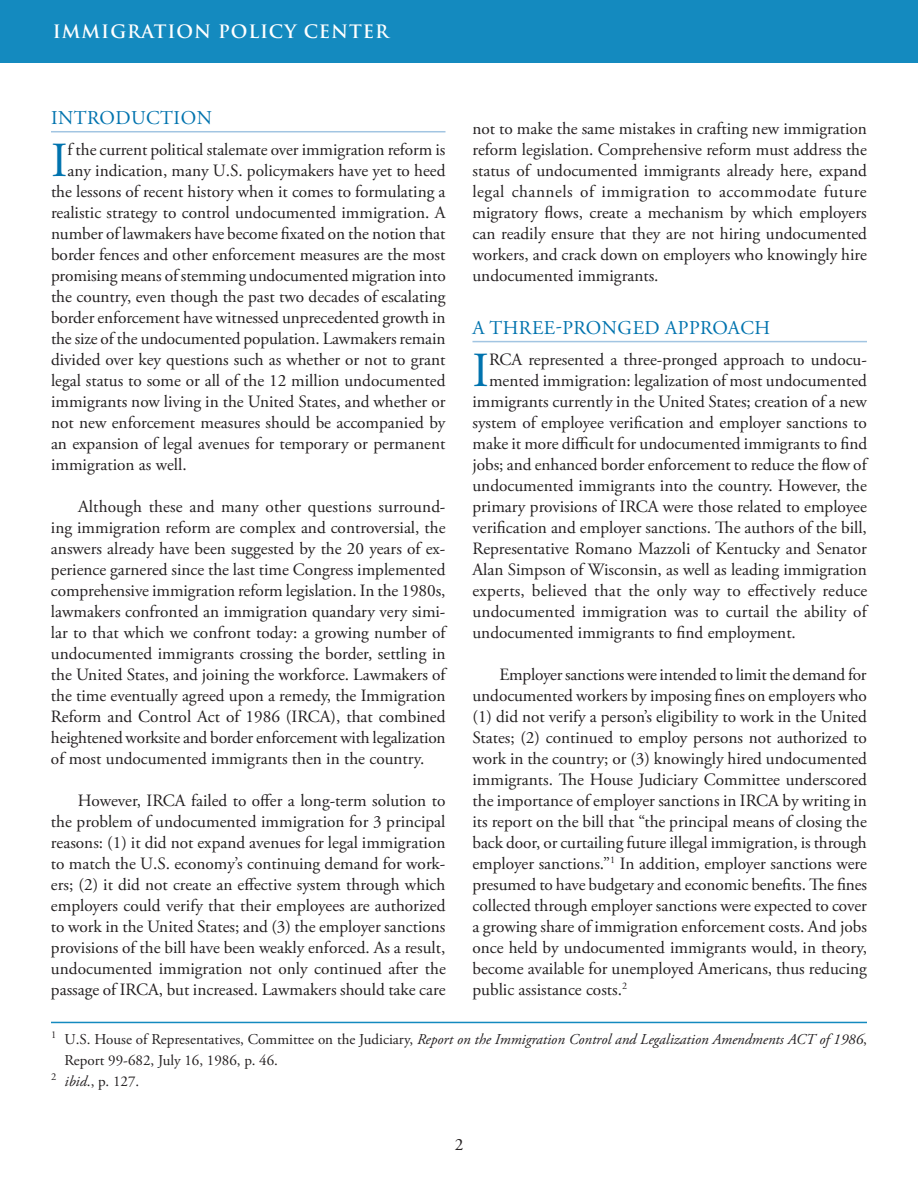
<style>
.page{position:relative;width:918px;height:1188px;background:#fff}
.page>*{position:absolute;margin:0;border:0;box-sizing:border-box;transform-origin:0 0}
.t1{font:48.9px "Adobe Garamond";color:#0073ae}
.t2{font:19.5px "Adobe Garamond Pro";letter-spacing:.025em;color:#0073ae}
.t3{font:700 18px "Trajan Pro";letter-spacing:.05em;color:#fff}
.t4{font:17.25px/21px "Adobe Garamond Pro";color:#231f20;text-align:justify}
.t5{font:italic 15px "Adobe Garamond Pro";color:#231f20}
.t6{font:15px "Adobe Garamond Pro";color:#231f20}
.s1{font-style:normal}
.s2{font-style:italic}
</style>
<div class="page">
<div style="left:0;top:0;width:918px;height:62px;background:#148abf"></div>
<hr style="left:51px;top:1022px;width:816px;height:1px;background:#148abf">
<hr style="left:51px;top:131px;width:395px;height:1px;background:#a2c5e2">
<hr style="left:472px;top:341px;width:395px;height:1px;background:#a2c5e2">
<p class="t3" style="left:53px;top:21px;width:337px">IMMIGRATION POLICY CENTER</p>
<p class="t2" style="left:51px;top:106px;width:162px">INTRODUCTION</p>
<h1 class="t1" style="left:51px;top:135px;width:18px">I</h1>
<p class="t4" style="left:68px;top:140px;width:379px">f the current political stalemate over immigration reform is</p>
<p class="t4" style="left:68px;top:161px;width:379px">any indication, many U.S. policymakers have yet to heed</p>
<p class="t4" style="left:51px;top:182px;width:396px">the lessons of recent history when it comes to formulating a</p>
<p class="t4" style="left:51px;top:203px;width:396px">realistic strategy to control undocumented immigration. A</p>
<p class="t4" style="left:51px;top:224px;width:396px">number of lawmakers have become fixated on the notion that</p>
<p class="t4" style="left:51px;top:245px;width:396px">border fences and other enforcement measures are the most</p>
<p class="t4" style="left:51px;top:266px;width:396px">promising means of stemming undocumented migration into</p>
<p class="t4" style="left:51px;top:287px;width:396px">the country, even though the past two decades of escalating</p>
<p class="t4" style="left:51px;top:308px;width:396px">border enforcement have witnessed unprecedented growth in</p>
<p class="t4" style="left:51px;top:329px;width:396px">the size of the undocumented population. Lawmakers remain</p>
<p class="t4" style="left:51px;top:350px;width:396px">divided over key questions such as whether or not to grant</p>
<p class="t4" style="left:51px;top:371px;width:396px">legal status to some or all of the 12 million undocumented</p>
<p class="t4" style="left:51px;top:392px;width:396px">immigrants now living in the United States, and whether or</p>
<p class="t4" style="left:51px;top:413px;width:396px">not new enforcement measures should be accompanied by</p>
<p class="t4" style="left:51px;top:434px;width:396px">an expansion of legal avenues for temporary or permanent</p>
<p class="t4" style="left:51px;top:455px;width:137px">immigration as well.</p>
<p class="t4" style="left:51px;top:497px;width:396px;text-indent:27px">Although these and many other questions surround&shy;ing immigration reform are complex and controversial, the answers already have been suggested by the 20 years of ex&shy;perience garnered since the last time Congress implemented comprehensive immigration reform legislation. In the 1980s, lawmakers confronted an immigration quandary very simi&shy;lar to that which we confront today: a growing number of undocumented immigrants crossing the border, settling in the United States, and joining the workforce. Lawmakers of the time eventually agreed upon a remedy, the Immigration Reform and Control Act of 1986 (IRCA), that combined heightened worksite and border enforcement with legalization of most undocumented immigrants then in the country.</p>
<p class="t4" style="left:51px;top:791px;width:396px;text-indent:27px">However, IRCA failed to offer a long-term solution to the problem of undocumented immigration for 3 principal reasons: (1) it did not expand avenues for legal immigration to match the U.S. economy’s continuing demand for work&shy;ers; (2) it did not create an effective system through which employers could verify that their employees are authorized to work in the United States; and (3) the employer sanctions provisions of the bill have been weakly enforced. As a result, undocumented immigration not only continued after the passage of IRCA, but increased. Lawmakers should take care</p>
<p class="t4" style="left:472px;top:119px;width:396px">not to make the same mistakes in crafting new immigration reform legislation. Comprehensive reform must address the status of undocumented immigrants already here, expand legal channels of immigration to accommodate future migratory flows, create a mechanism by which employers can readily ensure that they are not hiring undocumented workers, and crack down on employers who knowingly hire undocumented immigrants.</p>
<p class="t2" style="left:473px;top:316px;width:299px">A THREE-PRONGED APPROACH</p>
<h1 class="t1" style="left:472px;top:344px;width:18px">I</h1>
<p class="t4" style="left:489px;top:350px;width:379px">RCA represented a three-pronged approach to undocu-</p>
<p class="t4" style="left:489px;top:371px;width:379px">mented immigration: legalization of most undocumented</p>
<p class="t4" style="left:473px;top:392px;width:396px">immigrants currently in the United States; creation of a new</p>
<p class="t4" style="left:473px;top:413px;width:396px">system of employee verification and employer sanctions to</p>
<p class="t4" style="left:473px;top:434px;width:396px">make it more difficult for undocumented immigrants to find</p>
<p class="t4" style="left:473px;top:455px;width:396px">jobs; and enhanced border enforcement to reduce the flow of</p>
<p class="t4" style="left:473px;top:476px;width:396px">undocumented immigrants into the country. However, the</p>
<p class="t4" style="left:473px;top:497px;width:396px">primary provisions of IRCA were those related to employee</p>
<p class="t4" style="left:473px;top:518px;width:396px">verification and employer sanctions. The authors of the bill,</p>
<p class="t4" style="left:473px;top:539px;width:396px">Representative Romano Mazzoli of Kentucky and Senator</p>
<p class="t4" style="left:473px;top:560px;width:396px">Alan Simpson of Wisconsin, as well as leading immigration</p>
<p class="t4" style="left:473px;top:581px;width:396px">experts, believed that the only way to effectively reduce</p>
<p class="t4" style="left:473px;top:602px;width:396px">undocumented immigration was to curtail the ability of</p>
<p class="t4" style="left:473px;top:623px;width:325px">undocumented immigrants to find employment.</p>
<p class="t4" style="left:472px;top:665px;width:396px;text-indent:27px">Employer sanctions were intended to limit the demand for undocumented workers by imposing fines on employers who (1) did not verify a person’s eligibility to work in the United States; (2) continued to employ persons not authorized to work in the country; or (3) knowingly hired undocumented immigrants. The House Judiciary Committee underscored the importance of employer sanctions in IRCA by writing in its report on the bill that “the principal means of closing the back door, or curtailing future illegal immigration, is through employer sanctions.”<sup>1</sup> In addition, employer sanctions were presumed to have budgetary and economic benefits. The fines collected through employer sanctions were expected to cover a growing share of immigration enforcement costs. And jobs once held by undocumented immigrants would, in theory, become available for unemployed Americans, thus reducing public assistance costs.<sup>2</sup></p>
<p class="t5" style="left:51px;top:1030px;width:817px"><sup>1</sup> <span class="s1">U.S. House of Representatives, Committee on the Judiciary,</span> Report on the Immigration Control and Legalization Amendments ACT of 1986<span class="s1">,</span></p>
<p class="t6" style="left:64px;top:1051px;width:215px">Report 99-682, July 16, 1986, p. 46.</p>
<p class="t6" style="left:51px;top:1072px;width:90px"><sup>2</sup> <span class="s2">ibid</span>., p. 127.</p>
<p class="t4" style="left:455px;top:1134px;width:10px">2</p>
</div>
